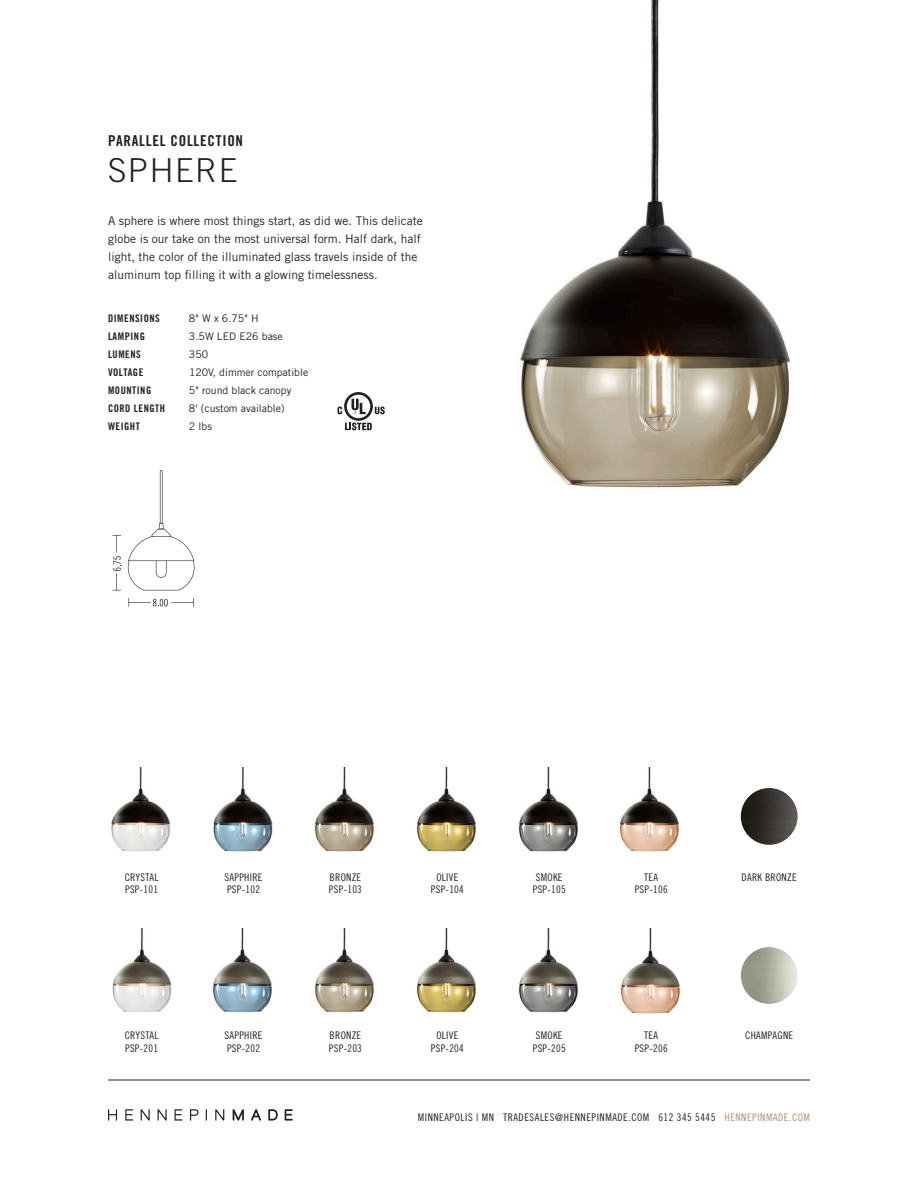
<style>
.page{position:relative;width:918px;height:1188px;background:#fff}
.page>*{position:absolute;margin:0;border:0;box-sizing:border-box;transform-origin:0 0}
.t1{font:300 33px "Trade Gothic";letter-spacing:.05em;color:#231f20}
.t2{font:15px "Trade Gothic Bold Cond Twenty";letter-spacing:.05em;color:#231f20}
.Description{font:12px/18px "Trade Gothic";color:#231f20}
.SKUs{font:10.5px "Trade Gothic Cond Eighteen";letter-spacing:.025em;color:#231f20}
.Specs{font:10.5px "Trade Gothic";color:#231f20}
.SKUs-2{font:10.5px "Trade Gothic Cond Eighteen";letter-spacing:.05em;color:#231f20}
.Specs-2{font:10.5px "Trade Gothic Bold Cond Twenty";letter-spacing:.05em;color:#231f20}
.s1{color:#af906f}
</style>
<div class="page">
<hr style="left:108px;top:1080px;width:702px;height:1px;background:#231f20">
<svg style="left:108px;top:1109px;width:9px;height:12px"></svg>
<svg style="left:125px;top:1109px;width:8px;height:12px"></svg>
<svg style="left:141px;top:1109px;width:9px;height:12px"></svg>
<svg style="left:158px;top:1109px;width:9px;height:12px"></svg>
<svg style="left:175px;top:1109px;width:7px;height:12px"></svg>
<svg style="left:190px;top:1109px;width:9px;height:12px"></svg>
<svg style="left:206px;top:1109px;width:1px;height:12px"></svg>
<svg style="left:215px;top:1109px;width:9px;height:12px"></svg>
<svg style="left:233px;top:1109px;width:11px;height:12px"></svg>
<svg style="left:251px;top:1109px;width:10px;height:12px"></svg>
<svg style="left:268px;top:1109px;width:10px;height:12px"></svg>
<svg style="left:285px;top:1109px;width:8px;height:12px"></svg>
<img style="left:520px;top:0;width:271px;height:488px">
<svg style="left:338px;top:392px;width:47px;height:38px"></svg>
<img style="left:213px;top:767px;width:60px;height:85px">
<img style="left:315px;top:767px;width:59px;height:85px">
<img style="left:111px;top:767px;width:60px;height:85px">
<img style="left:519px;top:767px;width:59px;height:85px">
<img style="left:416px;top:767px;width:60px;height:85px">
<img style="left:619px;top:767px;width:60px;height:85px">
<img style="left:213px;top:928px;width:59px;height:85px">
<img style="left:315px;top:928px;width:59px;height:85px">
<img style="left:112px;top:928px;width:60px;height:84px">
<img style="left:519px;top:928px;width:59px;height:85px">
<img style="left:416px;top:928px;width:60px;height:85px">
<img style="left:621px;top:928px;width:59px;height:86px">
<img style="left:741px;top:788px;width:57px;height:57px;border-radius:28px">
<img style="left:741px;top:947px;width:57px;height:57px;border-radius:28px">
<svg style="left:129px;top:598px;width:65px;height:9px"></svg>
<hr style="left:160px;top:470px;width:2px;height:53px;background:#231f20">
<svg style="left:112px;top:523px;width:83px;height:68px"></svg>
<p class="t2" style="left:108px;top:132px;width:137px">PARALLEL COLLECTION</p>
<h1 class="t1" style="left:108px;top:151px;width:131px">SPHERE</h1>
<p class="Description" style="left:108px;top:212px;width:316px">A sphere is where most things start, as did we. This delicate globe is our take on the most universal form. Half dark, half light, the color of the illuminated glass travels inside of the aluminum top filling it with a glowing timelessness.</p>
<p class="Specs-2" style="left:108px;top:312px;width:53px">DIMENSIONS</p>
<p class="Specs" style="left:189px;top:312px;width:71px">8" W x 6.75" H</p>
<p class="Specs-2" style="left:108px;top:330px;width:38px">LAMPING</p>
<p class="Specs" style="left:189px;top:330px;width:95px">3.5W LED E26 base</p>
<p class="Specs-2" style="left:108px;top:348px;width:34px">LUMENS</p>
<p class="Specs" style="left:189px;top:348px;width:21px">350</p>
<p class="Specs-2" style="left:108px;top:366px;width:37px">VOLTAGE</p>
<p class="Specs" style="left:189px;top:366px;width:121px">120V, dimmer compatible</p>
<p class="Specs-2" style="left:108px;top:384px;width:45px">MOUNTING</p>
<p class="Specs" style="left:189px;top:384px;width:104px">5" round black canopy</p>
<p class="Specs-2" style="left:108px;top:402px;width:59px">CORD LENGTH</p>
<p class="Specs" style="left:189px;top:402px;width:97px">8' (custom available)</p>
<p class="Specs-2" style="left:108px;top:420px;width:33px">WEIGHT</p>
<p class="Specs" style="left:189px;top:420px;width:25px">2 lbs</p>
<p class="SKUs" style="left:125px;top:871px;width:35px">CRYSTAL</p>
<p class="SKUs" style="left:125px;top:883px;width:35px">PSP-101</p>
<p class="SKUs" style="left:125px;top:1029px;width:35px">CRYSTAL</p>
<p class="SKUs" style="left:125px;top:1042px;width:35px">PSP-201</p>
<p class="SKUs" style="left:225px;top:871px;width:39px">SAPPHIRE</p>
<p class="SKUs" style="left:227px;top:883px;width:35px">PSP-102</p>
<p class="SKUs" style="left:225px;top:1029px;width:39px">SAPPHIRE</p>
<p class="SKUs" style="left:227px;top:1042px;width:35px">PSP-202</p>
<p class="SKUs" style="left:330px;top:871px;width:33px">BRONZE</p>
<p class="SKUs" style="left:329px;top:883px;width:35px">PSP-103</p>
<p class="SKUs" style="left:330px;top:1029px;width:33px">BRONZE</p>
<p class="SKUs" style="left:329px;top:1042px;width:35px">PSP-203</p>
<p class="SKUs" style="left:436px;top:871px;width:24px">OLIVE</p>
<p class="SKUs" style="left:431px;top:883px;width:35px">PSP-104</p>
<p class="SKUs" style="left:436px;top:1029px;width:24px">OLIVE</p>
<p class="SKUs" style="left:431px;top:1042px;width:35px">PSP-204</p>
<p class="SKUs" style="left:536px;top:871px;width:28px">SMOKE</p>
<p class="SKUs" style="left:533px;top:883px;width:35px">PSP-105</p>
<p class="SKUs" style="left:536px;top:1029px;width:28px">SMOKE</p>
<p class="SKUs" style="left:533px;top:1042px;width:35px">PSP-205</p>
<p class="SKUs" style="left:644px;top:871px;width:15px">TEA</p>
<p class="SKUs" style="left:635px;top:883px;width:35px">PSP-106</p>
<p class="SKUs" style="left:644px;top:1029px;width:15px">TEA</p>
<p class="SKUs" style="left:635px;top:1042px;width:35px">PSP-206</p>
<p class="SKUs" style="left:742px;top:871px;width:57px">DARK BRONZE</p>
<p class="SKUs" style="left:745px;top:1029px;width:49px">CHAMPAGNE</p>
<p class="SKUs-2" style="left:418px;top:1111px;width:394px">MINNEAPOLIS | MN TRADESALES@HENNEPINMADE.COM 612 345 5445 <span class="s1">HENNEPINMADE.COM</span></p>
</div>
